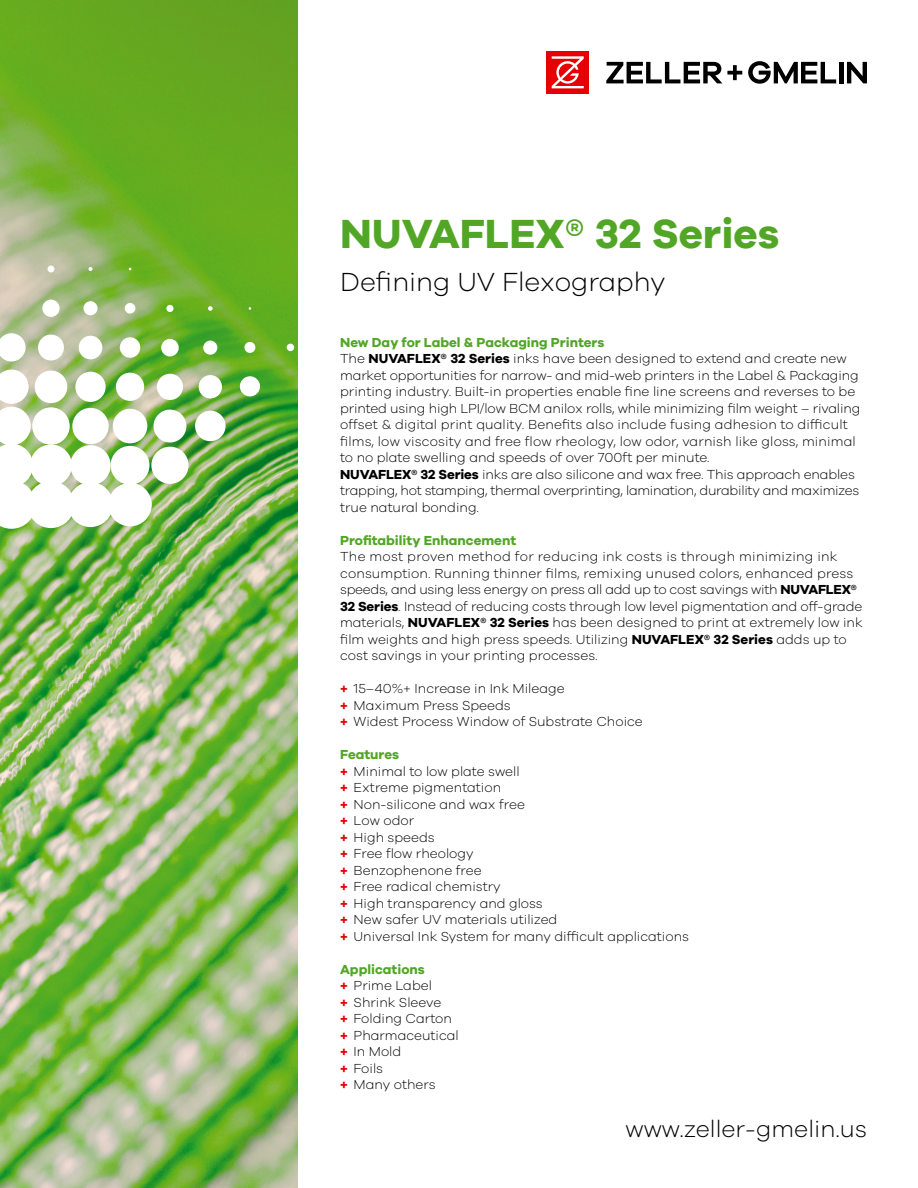
<style>
.page{position:relative;width:918px;height:1188px;background:#fff}
.page>*{position:absolute;margin:0;border:0;box-sizing:border-box;transform-origin:0 0}
.t1{font:700 42px "Galano Grotesque";color:#52a625}
.t2{font:300 27px "Galano Grotesque";color:#000}
.t3{font:300 24px "Galano Grotesque";color:#000}
.t4{font:300 13.5px/16.5px "Galano Grotesque";color:#000}
.t5{font:700 13.5px "Galano Grotesque";color:#52a625}
.s1{font-weight:700;color:#52a625}
.s2{font-weight:700}
.s3{font-weight:700;color:#e60005}
</style>
<div class="page">
<div style="left:546px;top:51px;width:43px;height:43px;background:#e60005"></div>
<svg style="left:552px;top:56px;width:32px;height:32px"></svg>
<svg style="left:606px;top:62px;width:136px;height:21px"></svg>
<svg style="left:748px;top:61px;width:88px;height:23px"></svg>
<div style="left:839px;top:62px;width:5px;height:21px;background:#000"></div>
<svg style="left:847px;top:62px;width:20px;height:21px"></svg>
<img style="left:0;top:0;width:298px;height:1188px">
<div style="left:116px;top:373px;width:28px;height:28px;background:#fff;border-radius:50%"></div>
<div style="left:75px;top:372px;width:31px;height:30px;background:#fff;border-radius:50%"></div>
<div style="left:35px;top:371px;width:32px;height:32px;background:#fff;border-radius:50%"></div>
<div style="left:157px;top:374px;width:26px;height:26px;background:#fff;border-radius:50%"></div>
<div style="left:199px;top:375px;width:23px;height:23px;background:#fff;border-radius:50%"></div>
<div style="left:240px;top:376px;width:20px;height:20px;background:#fff;border-radius:50%"></div>
<div style="left:287px;top:344px;width:7px;height:7px;background:#fff;border-radius:50%"></div>
<svg style="left:208px;top:306px;width:5px;height:5px"></svg>
<div style="left:166px;top:305px;width:8px;height:7px;background:#fff;border-radius:50%"></div>
<div style="left:125px;top:303px;width:10px;height:11px;background:#fff;border-radius:50%"></div>
<div style="left:83px;top:301px;width:15px;height:14px;background:#fff;border-radius:50%"></div>
<div style="left:42px;top:300px;width:18px;height:17px;background:#fff;border-radius:50%"></div>
<div style="left:244px;top:342px;width:11px;height:11px;background:#fff;border-radius:50%"></div>
<div style="left:203px;top:341px;width:14px;height:14px;background:#fff;border-radius:50%"></div>
<div style="left:161px;top:339px;width:18px;height:17px;background:#fff;border-radius:50%"></div>
<div style="left:120px;top:337px;width:20px;height:21px;background:#fff;border-radius:50%"></div>
<div style="left:79px;top:336px;width:23px;height:23px;background:#fff;border-radius:50%"></div>
<div style="left:38px;top:335px;width:26px;height:26px;background:#fff;border-radius:50%"></div>
<svg style="left:48px;top:266px;width:6px;height:6px"></svg>
<svg style="left:88px;top:267px;width:5px;height:4px"></svg>
<div style="left:154px;top:410px;width:32px;height:33px;background:#fff;border-radius:50%"></div>
<div style="left:195px;top:411px;width:31px;height:30px;background:#fff;border-radius:50%"></div>
<div style="left:113px;top:409px;width:34px;height:34px;background:#fff;border-radius:50%"></div>
<div style="left:72px;top:408px;width:37px;height:36px;background:#fff;border-radius:50%"></div>
<div style="left:32px;top:407px;width:38px;height:38px;background:#fff;border-radius:50%"></div>
<svg style="left:0;top:333px;width:26px;height:29px"></svg>
<div style="left:111px;top:446px;width:39px;height:39px;background:#fff;border-radius:50%"></div>
<div style="left:70px;top:445px;width:41px;height:41px;background:#fff;border-radius:50%"></div>
<div style="left:30px;top:444px;width:42px;height:42px;background:#fff;border-radius:50%"></div>
<div style="left:151px;top:447px;width:38px;height:37px;background:#fff;border-radius:50%"></div>
<div style="left:68px;top:482px;width:45px;height:45px;background:#fff;border-radius:50%"></div>
<div style="left:27px;top:481px;width:47px;height:47px;background:#fff;border-radius:50%"></div>
<svg style="left:0;top:370px;width:36px;height:159px"></svg>
<div style="left:108px;top:483px;width:44px;height:43px;background:#fff;border-radius:50%"></div>
<h1 class="t1" style="left:340px;top:208px;width:441px">NUVAFLEX® 32 Series</h1>
<h2 class="t2" style="left:340px;top:265px;width:327px">Defining UV Flexography</h2>
<p class="t4" style="left:340px;top:334px;width:522px"><span class="s1">New Day for Label &amp; Packaging Printers<br></span>The <span class="s2">NUVAFLEX® 32 Series</span> inks have been designed to extend and create new market opportunities for narrow- and mid-web printers in the Label &amp; Packaging printing industry. Built-in properties enable fine line screens and reverses to be printed using high LPI/low BCM anilox rolls, while minimizing film weight – rivaling offset &amp; digital print quality. Benefits also include fusing adhesion to difficult films, low viscosity and free flow rheology, low odor, varnish like gloss, minimal to no plate swelling and speeds of over 700ft per minute.<br><span class="s2">NUVAFLEX® 32 Series</span> inks are also silicone and wax free. This approach enables trapping, hot stamping, thermal overprinting, lamination, durability and maximizes true natural bonding.</p>
<p class="t5" style="left:340px;top:532px;width:178px">Profitability Enhancement</p>
<p class="t4" style="left:340px;top:548px;width:524px">The most proven method for reducing ink costs is through minimizing ink consumption. Running thinner films, remixing unused colors, enhanced press speeds, and using less energy on press all add up to cost savings with <span class="s2">NUVAFLEX® 32 Series</span>. Instead of reducing costs through low level pigmentation and off-grade materials, <span class="s2">NUVAFLEX® 32 Series</span> has been designed to print at extremely low ink film weights and high press speeds. Utilizing <span class="s2">NUVAFLEX® 32 Series</span> adds up to cost savings in your printing processes.</p>
<p class="t4" style="left:340px;top:680px;width:304px"><span class="s3">+</span> 15–40%+ Increase in Ink Mileage<br><span class="s3">+</span> Maximum Press Speeds<br><span class="s3">+</span> Widest Process Window of Substrate Choice</p>
<p class="t4" style="left:340px;top:746px;width:350px"><span class="s1">Features<br></span><span class="s3">+</span> Minimal to low plate swell<br><span class="s3">+</span> Extreme pigmentation<br><span class="s3">+</span> Non-silicone and wax free<br><span class="s3">+</span> Low odor<br><span class="s3">+</span> High speeds<br><span class="s3">+</span> Free flow rheology<br><span class="s3">+</span> Benzophenone free<br><span class="s3">+</span> Free radical chemistry<br><span class="s3">+</span> High transparency and gloss<br><span class="s3">+</span> New safer UV materials utilized<br><span class="s3">+</span> Universal Ink System for many difficult applications</p>
<p class="t4" style="left:340px;top:960px;width:120px"><span class="s1">Applications<br></span><span class="s3">+</span> Prime Label<br><span class="s3">+</span> Shrink Sleeve<br><span class="s3">+</span> Folding Carton <span class="s3">+</span> Pharmaceutical <span class="s3">+</span> In Mold<br><span class="s3">+</span> Foils<br><span class="s3">+</span> Many others</p>
<h3 class="t3" style="left:625px;top:1115px;width:243px">www.zeller-gmelin.us</h3>
</div>
